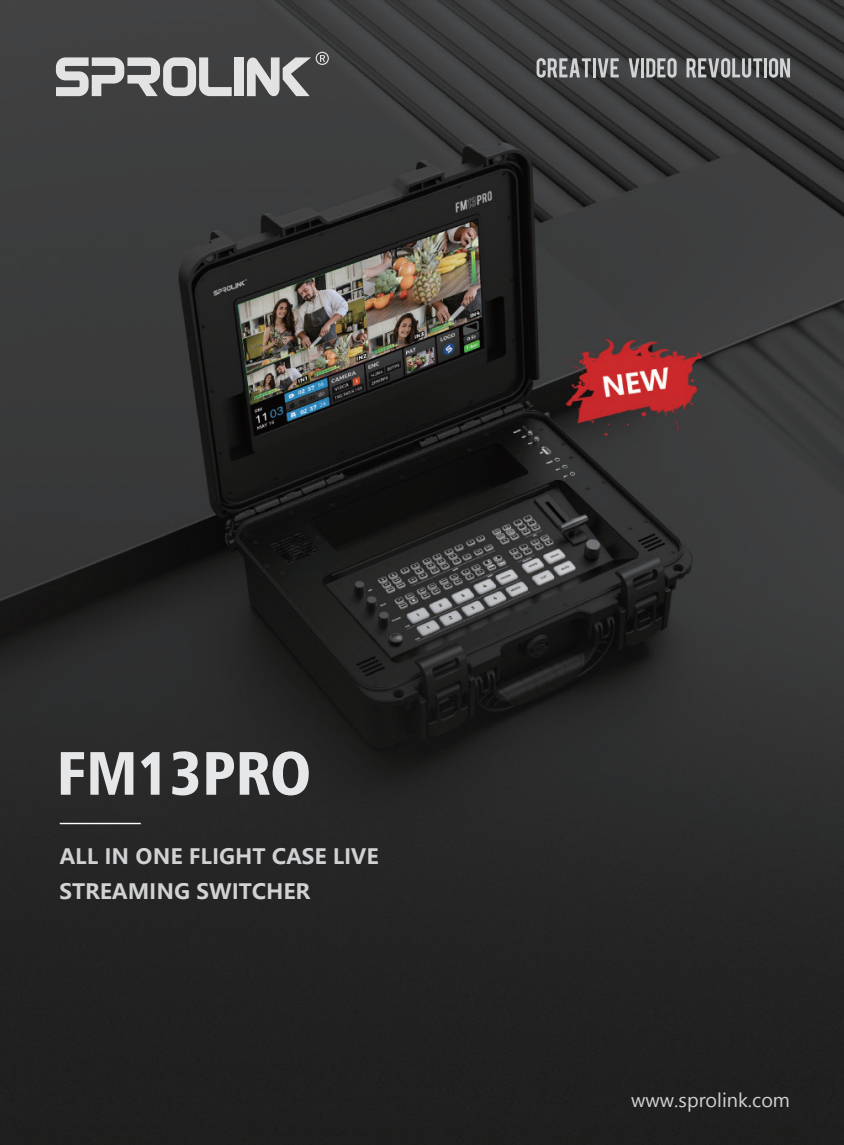
<style>
.page{position:relative;width:844px;height:1145px;background:#fff}
.page>*{position:absolute;margin:0;border:0;box-sizing:border-box;transform-origin:0 0}
.t1{font:61.43px "Humanist 777 BT Black Condensed B";color:#e6e7e9}
.t2{font:700 21px/35px "Microsoft Ya Hei";color:#d1d2d4}
.t3{font:19.78px "Gadugi";color:#d1d2d4}
</style>
<div class="page">
<img style="left:0;top:0;width:843px;height:1144px">
<hr style="left:60px;top:822px;width:81px;height:2px;background:#fff">
<div style="left:235px;top:57px;width:9px;height:39px;background:#e3e3e3"></div>
<svg style="left:247px;top:52px;width:82px;height:44px;background:#818182"></svg>
<svg style="left:56px;top:57px;width:176px;height:39px;background:#969697"></svg>
<svg style="left:536px;top:58px;width:54px;height:20px"></svg>
<hr style="left:592px;top:58px;width:3px;height:19px;background:#d1d2d4">
<svg style="left:597px;top:58px;width:21px;height:19px"></svg>
<svg style="left:628px;top:58px;width:11px;height:19px"></svg>
<hr style="left:641px;top:58px;width:3px;height:19px;background:#d1d2d4">
<svg style="left:646px;top:58px;width:30px;height:20px"></svg>
<svg style="left:686px;top:58px;width:103px;height:20px;background:#818283"></svg>
<h1 class="t1" style="left:57px;top:734px;width:256px">FM13PRO</h1>
<p class="t2" style="left:59px;top:838px;width:320px">ALL IN ONE FLIGHT CASE LIVE<br>STREAMING SWITCHER</p>
<p class="t3" style="left:631px;top:1087px;width:160px">www.sprolink.com</p>
</div>
